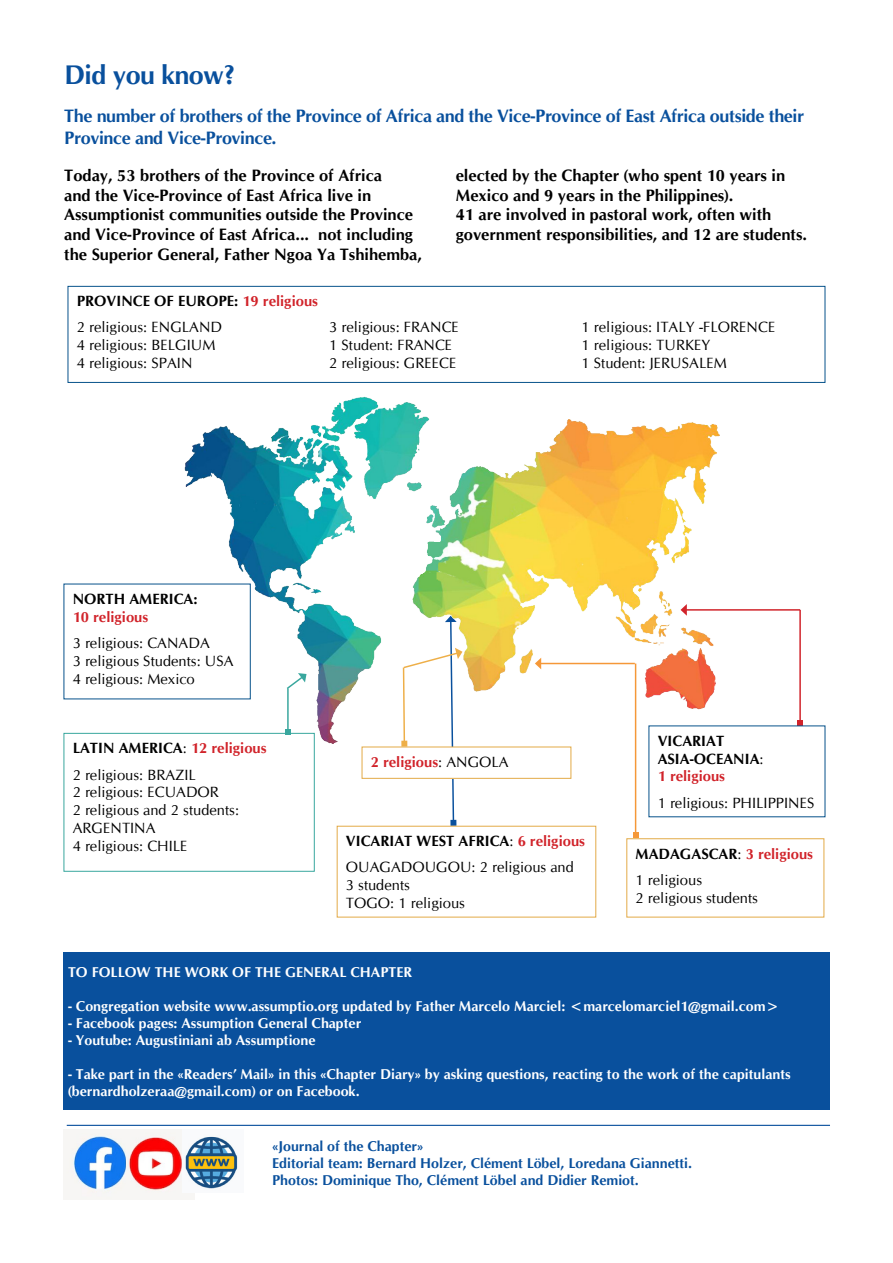
<style>
.page{position:relative;width:893px;height:1263px;background:#fff}
.page>*{position:absolute;margin:0;border:0;box-sizing:border-box;transform-origin:0 0}
._1_titolo_articolo{font:700 27px "CG Omega";letter-spacing:-.02em;color:#09509d}
._1_titolo_articolo-2{font:700 18px/21.6px "CG Omega";letter-spacing:-.02em;color:#09509d}
.Normale{font:700 16.5px/19.8px "CG Omega";color:#000}
.Normale-2{font:14.85px/17.9px "CG Omega";color:#000}
.Normale-3{font:700 14.85px "CG Omega";color:#000}
.Normale-4{font:700 14.85px "CG Omega";color:#d1232a}
.Normale-5{font:700 14.25px/17.1px "CG Omega";color:#fff}
.Normale-6{font:700 14.25px "CG Omega";color:#09509d}
.s1{color:#d1232a}
.s2{font-weight:400}
.s3{font-weight:400;color:#000}
</style>
<div class="page">
<div style="left:64px;top:733px;width:251px;height:139px;border:1px solid #39a79e"></div>
<hr style="left:799px;top:610px;width:2px;height:112px;background:#d1232a">
<svg style="left:797px;top:720px;width:6px;height:5px"></svg>
<img style="left:174px;top:396px;width:545px;height:347px">
<div style="left:337px;top:826px;width:259px;height:91px;border:1px solid #e3aa47"></div>
<div style="left:362px;top:747px;width:209px;height:32px;border:1px solid #e3aa47"></div>
<div style="left:626px;top:838px;width:198px;height:79px;border:1px solid #e3aa47"></div>
<div style="left:68px;top:286px;width:757px;height:97px;border:1px solid #07528b"></div>
<div style="left:649px;top:726px;width:176px;height:91px;background:#fff"></div>
<hr style="left:287px;top:688px;width:2px;height:44px;background:#39a79e">
<svg style="left:285px;top:729px;width:6px;height:6px"></svg>
<svg style="left:285px;top:673px;width:21px;height:18px"></svg>
<svg style="left:401px;top:616px;width:61px;height:210px"></svg>
<hr style="left:635px;top:663px;width:1px;height:172px;background:#f59838">
<svg style="left:633px;top:832px;width:6px;height:6px"></svg>
<hr style="left:540px;top:663px;width:95px;height:1px;background:#f59838">
<svg style="left:535px;top:658px;width:6px;height:11px"></svg>
<hr style="left:686px;top:609px;width:114px;height:2px;background:#d1232a">
<svg style="left:681px;top:604px;width:6px;height:12px"></svg>
<hr style="left:67px;top:1125px;width:763px;height:1px;background:#09509d">
<div style="left:64px;top:952px;width:766px;height:158px;background:#09509d"></div>
<img style="left:64px;top:1130px;width:63px;height:69px">
<img style="left:127px;top:1130px;width:67px;height:69px">
<img style="left:182px;top:1130px;width:56px;height:62px">
<p class="_1_titolo_articolo" style="left:64px;top:58px;width:173px">Did you know?</p>
<p class="_1_titolo_articolo-2" style="left:64px;top:105px;width:741px">The number of brothers of the Province of Africa and the Vice-Province of East Africa outside their<br>Province and Vice-Province.</p>
<p class="Normale" style="left:64px;top:165px;width:359px">Today, 53 brothers of the Province of Africa<br>and the Vice-Province of East Africa live in Assumptionist communities outside the Province and Vice-Province of East Africa... not including the Superior General, Father Ngoa Ya Tshihemba,</p>
<p class="Normale" style="left:456px;top:165px;width:331px">elected by the Chapter (who spent 10 years in<br>Mexico and 9 years in the Philippines).</p>
<p class="Normale" style="left:456px;top:205px;width:353px">41 are involved in pastoral work, often with government responsibilities, and 12 are students.</p>
<p class="Normale-3" style="left:77px;top:292px;width:243px">PROVINCE OF EUROPE: <span class="s1">19 religious</span></p>
<p class="Normale-2" style="left:77px;top:319px;width:147px">2 religious: ENGLAND</p>
<p class="Normale-2" style="left:77px;top:336px;width:140px">4 religious: BELGIUM</p>
<p class="Normale-2" style="left:77px;top:354px;width:117px">4 religious: SPAIN</p>
<p class="Normale-2" style="left:329px;top:319px;width:131px">3 religious: FRANCE</p>
<p class="Normale-2" style="left:329px;top:336px;width:125px">1 Student: FRANCE</p>
<p class="Normale-2" style="left:329px;top:354px;width:129px">2 religious: GREECE</p>
<p class="Normale-3" style="left:73px;top:590px;width:126px">NORTH AMERICA:</p>
<p class="Normale-4" style="left:73px;top:608px;width:77px">10 religious</p>
<p class="Normale-2" style="left:73px;top:634px;width:139px">3 religious: CANADA</p>
<p class="Normale-2" style="left:73px;top:652px;width:162px">3 religious Students: USA</p>
<p class="Normale-2" style="left:73px;top:670px;width:124px">4 religious: Mexico</p>
<p class="Normale-2" style="left:582px;top:319px;width:195px">1 religious: ITALY -FLORENCE</p>
<p class="Normale-2" style="left:582px;top:336px;width:130px">1 religious: TURKEY</p>
<p class="Normale-2" style="left:582px;top:354px;width:147px">1 Student: JERUSALEM</p>
<p class="Normale-3" style="left:73px;top:739px;width:195px">LATIN AMERICA<span class="s2">:</span> <span class="s1">12 religious</span></p>
<p class="Normale-2" style="left:73px;top:766px;width:125px">2 religious: BRAZIL</p>
<p class="Normale-2" style="left:73px;top:783px;width:148px">2 religious: ECUADOR</p>
<p class="Normale-2" style="left:73px;top:801px;width:168px">2 religious and 2 students:<br>ARGENTINA</p>
<p class="Normale-2" style="left:73px;top:837px;width:116px">4 religious: CHILE</p>
<p class="Normale-3" style="left:346px;top:832px;width:241px">VICARIAT WEST AFRICA<span class="s2">:</span> <span class="s1">6 religious</span></p>
<p class="Normale-2" style="left:346px;top:858px;width:229px">OUAGADOUGOU: 2 religious and<br>3 students</p>
<p class="Normale-2" style="left:346px;top:894px;width:121px">TOGO: 1 religious</p>
<p class="Normale-4" style="left:371px;top:753px;width:139px">2 religious<span class="s3">: ANGOLA</span></p>
<p class="Normale-3" style="left:658px;top:732px;width:68px">VICARIAT</p>
<p class="Normale-3" style="left:658px;top:749px;width:107px">ASIA-OCEANIA<span class="s2">:</span></p>
<p class="Normale-4" style="left:658px;top:767px;width:69px">1 religious</p>
<p class="Normale-2" style="left:658px;top:794px;width:158px">1 religious: PHILIPPINES</p>
<p class="Normale-3" style="left:636px;top:844px;width:179px">MADAGASCAR<span class="s2">:</span> <span class="s1">3 religious</span></p>
<p class="Normale-2" style="left:636px;top:871px;width:68px">1 religious</p>
<p class="Normale-2" style="left:636px;top:889px;width:124px">2 religious students</p>
<p class="Normale-5" style="left:68px;top:963px;width:346px">TO FOLLOW THE WORK OF THE GENERAL CHAPTER</p>
<p class="Normale-5" style="left:68px;top:997px;width:713px">- Congregation website www.assumptio.org updated by Father Marcelo Marciel: &lt;marcelomarciel1@gmail.com&gt;</p>
<p class="Normale-5" style="left:68px;top:1014px;width:295px">- Facebook pages: Assumption General Chapter</p>
<p class="Normale-5" style="left:68px;top:1031px;width:249px">- Youtube: Augustiniani ab Assumptione</p>
<p class="Normale-5" style="left:68px;top:1066px;width:724px">- Take part in the «Readers’ Mail» in this «Chapter Diary» by asking questions, reacting to the work of the capitulants (bernardholzeraa@gmail.com) or on Facebook.</p>
<p class="Normale-6" style="left:272px;top:1138px;width:153px">«Journal of the Chapter»</p>
<p class="Normale-6" style="left:272px;top:1155px;width:421px">Editorial team: Bernard Holzer, Clément Löbel, Loredana Giannetti.</p>
<p class="Normale-6" style="left:272px;top:1172px;width:368px">Photos: Dominique Tho, Clément Löbel and Didier Remiot.</p>
</div>
